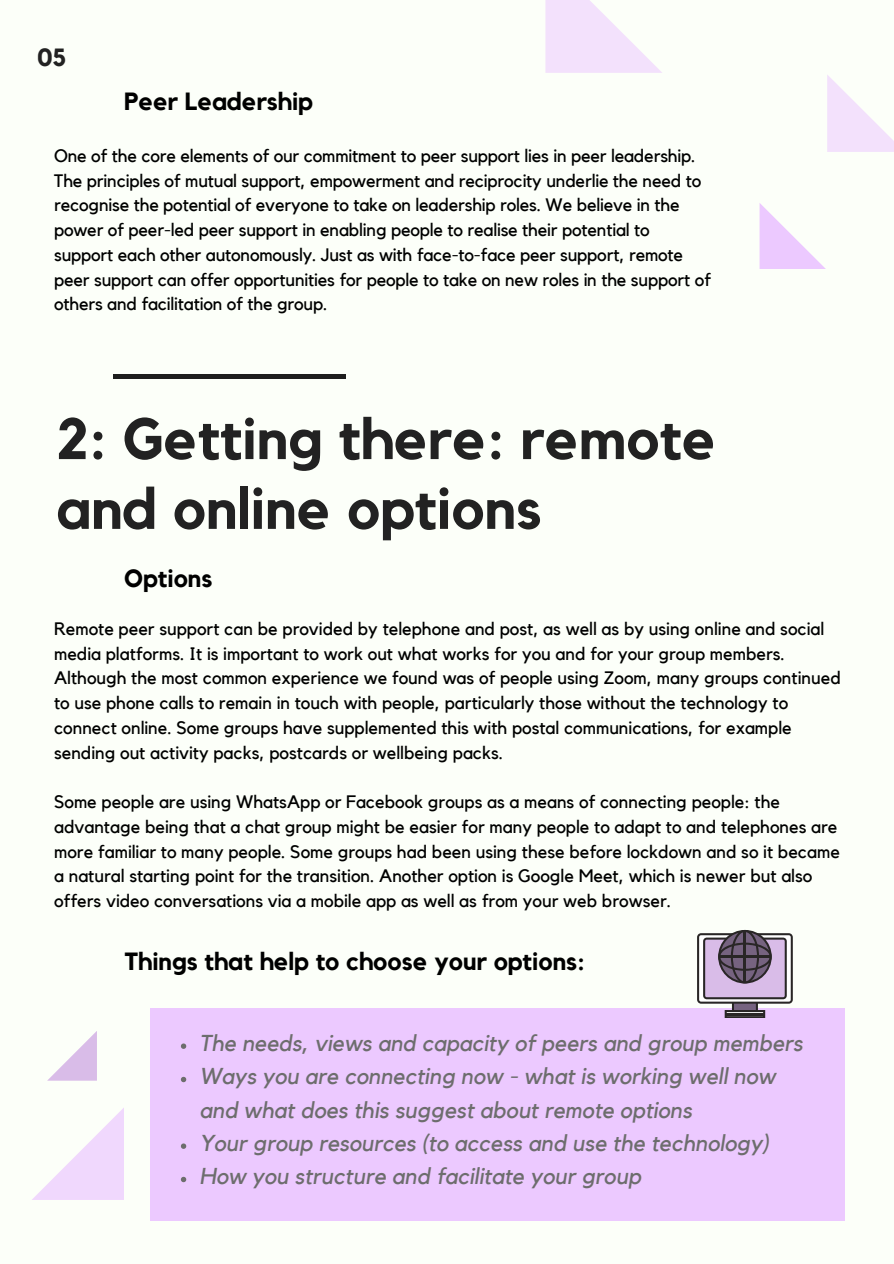
<style>
.page{position:relative;width:894px;height:1264px;background:#fff}
.page>*{position:absolute;margin:0;border:0;box-sizing:border-box;transform-origin:0 0}
.t1{font:700 57.9px/69.8px "Kollektif";color:#222}
.t2{font:700 24.75px "Kollektif";color:#000}
.t3{font:700 24.75px "Kollektif";color:#222}
.t4{font:italic 22.95px/33.3px "Kollektif";color:#6d6d6d}
.t5{font:18px/24.8px "Kollektif";color:#000}
</style>
<div class="page">
<div style="left:0;top:0;width:893px;height:1263px;background:#fcfff9"></div>
<svg style="left:33px;top:1108px;width:91px;height:91px"></svg>
<svg style="left:759px;top:203px;width:66px;height:66px"></svg>
<svg style="left:545px;top:0;width:117px;height:73px;fill:#f3e1fc"></svg>
<svg style="left:48px;top:1031px;width:49px;height:49px"></svg>
<div style="left:113px;top:374px;width:232px;height:5px;background:#1e1e1e"></div>
<svg style="left:827px;top:75px;width:66px;height:77px"></svg>
<div style="left:150px;top:1008px;width:694px;height:212px;background:#ecc9ff"></div>
<svg style="left:181px;top:1043px;width:5px;height:5px"></svg>
<svg style="left:181px;top:1076px;width:5px;height:6px"></svg>
<svg style="left:181px;top:1143px;width:5px;height:5px"></svg>
<svg style="left:181px;top:1176px;width:5px;height:6px"></svg>
<svg style="left:697px;top:929px;width:95px;height:88px"></svg>
<hr style="left:743px;top:931px;width:2px;height:51px;background:#292626">
<hr style="left:719px;top:955px;width:51px;height:2px;background:#292626">
<hr style="left:725px;top:1013px;width:39px;height:2px;background:#292626">
<h2 class="t3" style="left:37px;top:46px;width:31px">05</h2>
<p class="t2" style="left:124px;top:90px;width:190px">Peer Leadership</p>
<h2 class="t5" style="left:54px;top:144px;width:658px">One of the core elements of our commitment to peer support lies in peer leadership.<br>The principles of mutual support, empowerment and reciprocity underlie the need to recognise the potential of everyone to take on leadership roles. We believe in the power of peer-led peer support in enabling people to realise their potential to support each other autonomously. Just as with face-to-face peer support, remote peer support can offer opportunities for people to take on new roles in the support of others and facilitation of the group.</h2>
<p class="t1" style="left:56px;top:406px;width:661px">2: Getting there: remote and online options</p>
<p class="t2" style="left:124px;top:567px;width:90px">Options</p>
<p class="t5" style="left:54px;top:616px;width:788px">Remote peer support can be provided by telephone and post, as well as by using online and social media platforms. It is important to work out what works for you and for your group members.<br>Although the most common experience we found was of people using Zoom, many groups continued to use phone calls to remain in touch with people, particularly those without the technology to connect online. Some groups have supplemented this with postal communications, for example sending out activity packs, postcards or wellbeing packs.</p>
<h1 class="t5" style="left:54px;top:790px;width:787px">Some people are using WhatsApp or Facebook groups as a means of connecting people: the advantage being that a chat group might be easier for many people to adapt to and telephones are more familiar to many people. Some groups had been using these before lockdown and so it became a natural starting point for the transition. Another option is Google Meet, which is newer but also offers video conversations via a mobile app as well as from your web browser.</h1>
<p class="t2" style="left:124px;top:950px;width:462px">Things that help to choose your options:</p>
<h2 class="t4" style="left:199px;top:1027px;width:604px">The needs, views and capacity of peers and group members</h2>
<p class="t4" style="left:199px;top:1060px;width:577px">Ways you are connecting now - what is working well now and what does this suggest about remote options</p>
<p class="t4" style="left:199px;top:1127px;width:571px">Your group resources (to access and use the technology)</p>
<p class="t4" style="left:199px;top:1160px;width:443px">How you structure and facilitate your group</p>
</div>
